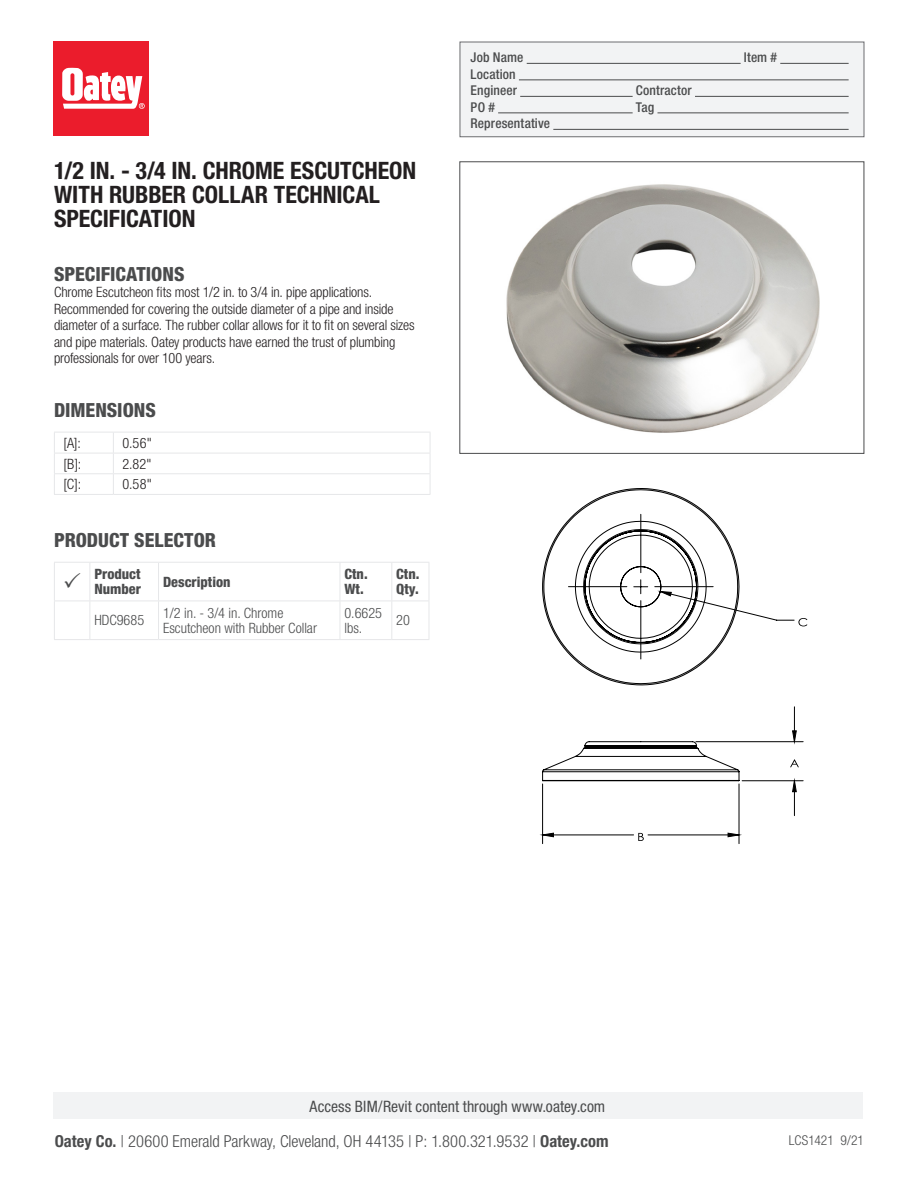
<style>
.page{position:relative;width:918px;height:1188px;background:#fff}
.page>*{position:absolute;margin:0;border:0;box-sizing:border-box;transform-origin:0 0}
.t1{font:700 condensed 24px/24px "Helvetica Neue LT Std";color:#231f20}
.Subheads{font:800 condensed 19.5px "Helvetica Neue LT Std";color:#4b4c4d}
.t2{font:300 condensed 16.5px "Helvetica Neue LT Std";color:#4b4c4d}
.t3{font:condensed 15.75px "Helvetica Neue LT Std";color:#4b4c4d}
.Copy{font:300 condensed 14.25px/16.5px "Helvetica Neue LT Std";letter-spacing:-.01em;color:#231f20}
.Table_Grid{font:300 condensed 14.25px/15px "Helvetica Neue LT Std";color:#4b4c4d}
.Table_Grid-2{font:800 condensed 14.25px/15px "Helvetica Neue LT Std";color:#4b4c4d}
.t4{font:500 condensed 13.5px "Helvetica Neue LT Std";letter-spacing:.01em;color:#4b4c4d}
.t5{font:300 condensed 13.5px "Helvetica Neue LT Std";letter-spacing:.005em;color:#4b4c4d}
.s1{font-weight:700}
</style>
<div class="page">
<div style="left:460px;top:42px;width:404px;height:95px;background:#f2f3f4;border:1px solid #6c6d70"></div>
<hr style="left:527px;top:63px;width:214px;height:1px;background:#4b4c4d">
<hr style="left:780px;top:63px;width:69px;height:1px;background:#4b4c4d">
<hr style="left:519px;top:80px;width:330px;height:1px;background:#4b4c4d">
<hr style="left:520px;top:96px;width:113px;height:1px;background:#4b4c4d">
<hr style="left:695px;top:96px;width:154px;height:1px;background:#4b4c4d">
<hr style="left:498px;top:113px;width:135px;height:1px;background:#4b4c4d">
<hr style="left:657px;top:113px;width:192px;height:1px;background:#4b4c4d">
<hr style="left:553px;top:129px;width:296px;height:1px;background:#4b4c4d">
<svg style="left:54px;top:432px;width:377px;height:62px"></svg>
<hr style="left:54px;top:494px;width:59px;height:1px;background:#e6e7e9">
<hr style="left:113px;top:494px;width:317px;height:1px;background:#e6e7e9">
<hr style="left:429px;top:563px;width:1px;height:38px;background:#e6e7e9">
<hr style="left:429px;top:601px;width:1px;height:38px;background:#e6e7e9">
<div style="left:53px;top:1092px;width:810px;height:27px;background:#f2f3f4"></div>
<div style="left:53px;top:42px;width:96px;height:94px;background:#eb1c2c"></div>
<svg style="left:62px;top:68px;width:83px;height:41px"></svg>
<svg style="left:543px;top:610px;width:253px;height:227px"></svg>
<svg style="left:542px;top:488px;width:198px;height:293px"></svg>
<img style="left:506px;top:184px;width:314px;height:249px">
<svg style="left:54px;top:562px;width:375px;height:78px"></svg>
<p class="t1" style="left:54px;top:158px;width:364px">1/2 IN. - 3/4 IN. CHROME ESCUTCHEON<br>WITH RUBBER COLLAR TECHNICAL<br>SPECIFICATION</p>
<p class="Subheads" style="left:54px;top:262px;width:132px">SPECIFICATIONS</p>
<p class="Copy" style="left:54px;top:284px;width:362px">Chrome Escutcheon fits most 1/2 in. to 3/4 in. pipe applications.<br>Recommended for covering the outside diameter of a pipe and inside diameter of a surface. The rubber collar allows for it to fit on several sizes and pipe materials. Oatey products have earned the trust of plumbing professionals for over 100 years.</p>
<p class="Subheads" style="left:54px;top:398px;width:103px">DIMENSIONS</p>
<p class="Copy" style="left:63px;top:434px;width:19px">[A]:</p>
<p class="Copy" style="left:122px;top:434px;width:31px">0.56"</p>
<p class="Copy" style="left:63px;top:455px;width:19px">[B]:</p>
<p class="Copy" style="left:122px;top:455px;width:31px">2.82"</p>
<p class="Copy" style="left:63px;top:476px;width:19px">[C]:</p>
<p class="Copy" style="left:122px;top:476px;width:31px">0.58"</p>
<p class="Subheads" style="left:54px;top:528px;width:164px">PRODUCT SELECTOR</p>
<p class="Table_Grid-2" style="left:94px;top:566px;width:48px">Product<br>Number</p>
<p class="Table_Grid-2" style="left:163px;top:574px;width:69px">Description</p>
<p class="Table_Grid-2" style="left:344px;top:566px;width:25px">Ctn.<br>Wt.</p>
<p class="Table_Grid-2" style="left:396px;top:566px;width:25px">Ctn.<br>Qty.</p>
<p class="Table_Grid" style="left:94px;top:613px;width:51px">HDC9685</p>
<p class="Table_Grid" style="left:163px;top:605px;width:155px">1/2 in. - 3/4 in. Chrome<br>Escutcheon with Rubber Collar</p>
<p class="Table_Grid" style="left:344px;top:605px;width:39px">0.6625 lbs.</p>
<p class="Table_Grid" style="left:396px;top:613px;width:15px">20</p>
<p class="t4" style="left:471px;top:49px;width:54px">Job Name</p>
<p class="t4" style="left:744px;top:49px;width:35px">Item #</p>
<p class="t4" style="left:471px;top:66px;width:47px">Location</p>
<p class="t4" style="left:471px;top:82px;width:48px">Engineer</p>
<p class="t4" style="left:636px;top:82px;width:57px">Contractor</p>
<p class="t4" style="left:471px;top:99px;width:26px">PO #</p>
<p class="t4" style="left:636px;top:99px;width:20px">Tag</p>
<p class="t4" style="left:471px;top:115px;width:81px">Representative</p>
<p class="t3" style="left:310px;top:1097px;width:297px">Access BIM/Revit content through www.oatey.com</p>
<p class="t2" style="left:55px;top:1131px;width:555px"><span class="s1">Oatey Co.</span> | 20600 Emerald Parkway, Cleveland, OH 44135 | P: 1.800.321.9532 | <span class="s1">Oatey.com</span></p>
<p class="t5" style="left:789px;top:1132px;width:77px">LCS1421 9/21</p>
</div>
